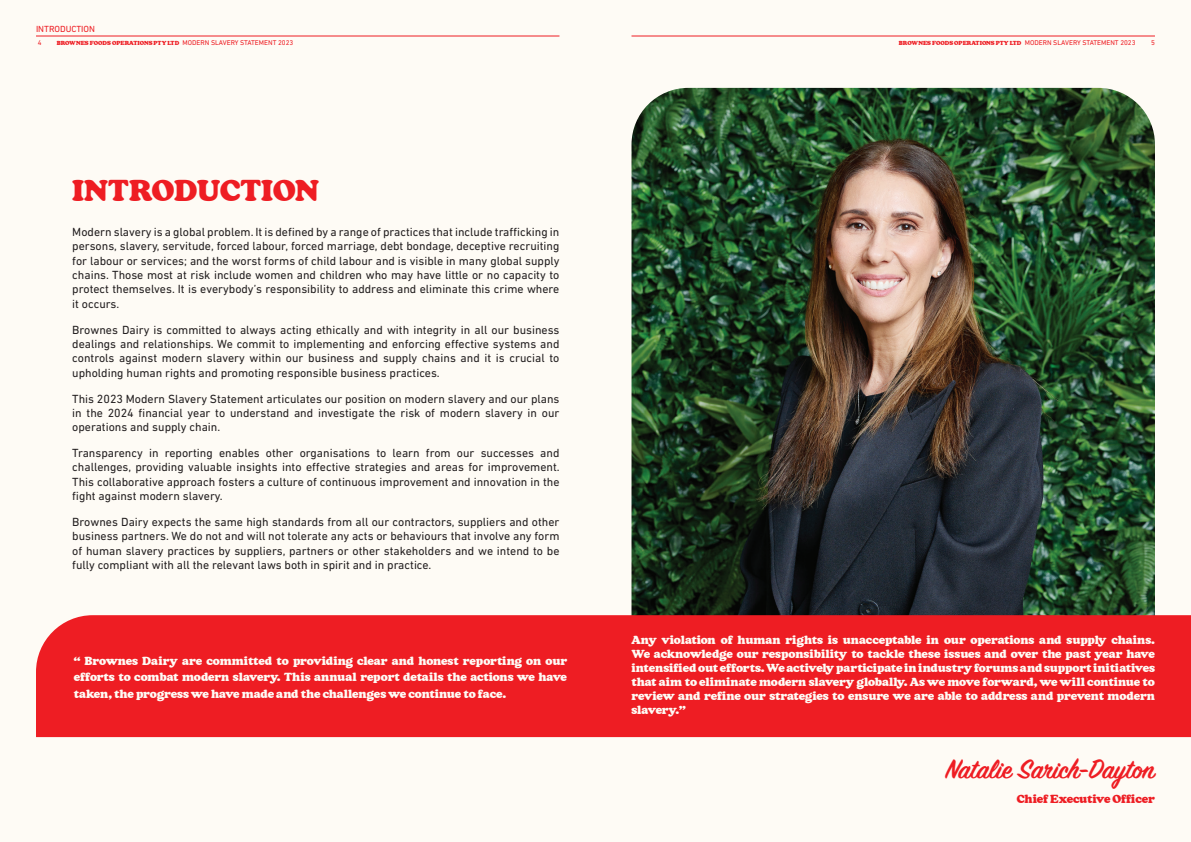
<style>
.page{position:relative;width:1191px;height:842px;background:#fefbf5}
.page>*{position:absolute;margin:0;border:0;box-sizing:border-box;transform-origin:0 0}
.t1{font:900 36px "Chunk";color:#ee1d23}
.t2{font:600 30px "Sign Painter House Script";color:#ee1d23}
.t3{font:900 14px/14px "Chunk";letter-spacing:-.01em;color:#fefbf5;text-align:justify}
.t4{font:900 14px "Chunk";color:#ee1d23}
.t5{font:12px/14.4px "DIN Next LT Pro";color:#231f20;text-align:justify}
.t6{font:9px "DIN Next LT Pro";color:#ee1d23}
.t7{font:900 7px "Chunk";color:#ee1d23}
.t8{font:7px "DIN Next LT Pro";color:#ee1d23}
.s1{font-family:"DIN Next LT Pro";font-weight:400}
</style>
<div class="page">
<img style="left:631px;top:88px;width:524px;height:527px">
<div style="left:36px;top:615px;width:1155px;height:122px;background:#ee1d23"></div>
<hr style="left:36px;top:36px;width:523px;height:1px;background:#ee1d23">
<hr style="left:631px;top:36px;width:524px;height:1px;background:#ee1d23">
<p class="t6" style="left:36px;top:24px;width:61px">INTRODUCTION</p>
<p class="t8" style="left:38px;top:39px;width:5px">4</p>
<p class="t7" style="left:57px;top:39px;width:238px">BROWNES FOODS OPERATIONS PTY LTD <span class="s1">MODERN SLAVERY STATEMENT 2023</span></p>
<p class="t7" style="left:899px;top:39px;width:238px">BROWNES FOODS OPERATIONS PTY LTD <span class="s1">MODERN SLAVERY STATEMENT 2023</span></p>
<p class="t8" style="left:1151px;top:39px;width:5px">5</p>
<h1 class="t1" style="left:72px;top:171px;width:248px">INTRODUCTION</h1>
<p class="t5" style="left:72px;top:224px;width:488px">Modern slavery is a global problem. It is defined by a range of practices that include trafficking in persons, slavery, servitude, forced labour, forced marriage, debt bondage, deceptive recruiting for labour or services; and the worst forms of child labour and is visible in many global supply chains. Those most at risk include women and children who may have little or no capacity to protect themselves. It is everybody’s responsibility to address and eliminate this crime where it occurs.</p>
<p class="t5" style="left:72px;top:322px;width:488px">Brownes Dairy is committed to always acting ethically and with integrity in all our business dealings and relationships. We commit to implementing and enforcing effective systems and controls against modern slavery within our business and supply chains and it is crucial to upholding human rights and promoting responsible business practices.</p>
<p class="t5" style="left:72px;top:391px;width:488px">This 2023 Modern Slavery Statement articulates our position on modern slavery and our plans in the 2024 financial year to understand and investigate the risk of modern slavery in our operations and supply chain.</p>
<p class="t5" style="left:72px;top:446px;width:489px">Transparency in reporting enables other organisations to learn from our successes and challenges, providing valuable insights into effective strategies and areas for improvement.<br>This collaborative approach fosters a culture of continuous improvement and innovation in the fight against modern slavery.</p>
<p class="t5" style="left:72px;top:515px;width:488px">Brownes Dairy expects the same high standards from all our contractors, suppliers and other business partners. We do not and will not tolerate any acts or behaviours that involve any form of human slavery practices by suppliers, partners or other stakeholders and we intend to be fully compliant with all the relevant laws both in spirit and in practice.</p>
<p class="t3" style="left:74px;top:653px;width:495px;line-height:16.8px">“ Brownes Dairy are committed to providing clear and honest reporting on our efforts to combat modern slavery. This annual report details the actions we have taken, the progress we have made and the challenges we continue to face.</p>
<p class="t3" style="left:631px;top:634px;width:525px">Any violation of human rights is unacceptable in our operations and supply chains.<br>We acknowledge our responsibility to tackle these issues and over the past year have intensified out efforts. We actively participate in industry forums and support initiatives that aim to eliminate modern slavery globally. As we move forward, we will continue to review and refine our strategies to ensure we are able to address and prevent modern slavery.”</p>
<h2 class="t2" style="left:945px;top:751px;width:212px">Natalie Sarich-Dayton</h2>
<p class="t4" style="left:1016px;top:791px;width:140px">Chief Executive Officer</p>
</div>
